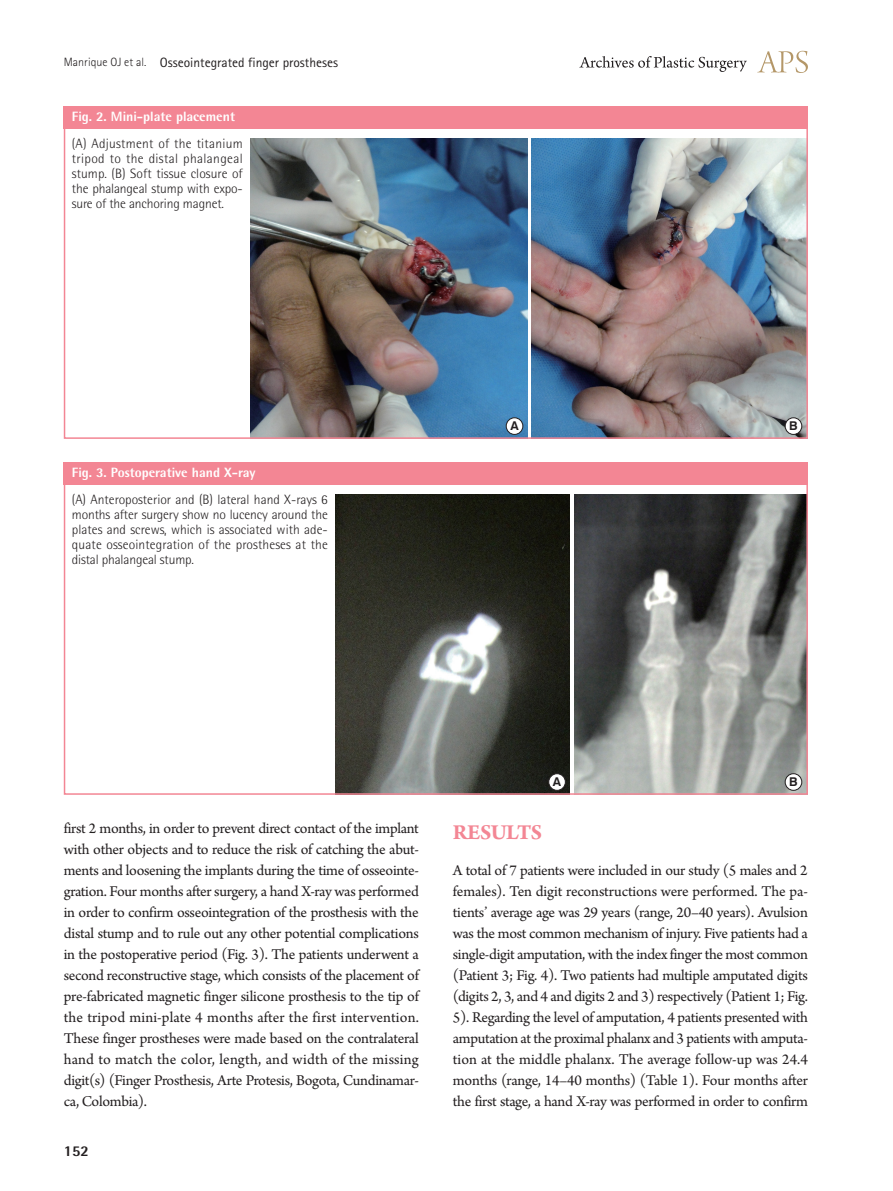
<style>
.page{position:relative;width:893px;height:1191px;background:#fff}
.page>*{position:absolute;margin:0;border:0;box-sizing:border-box;transform-origin:0 0}
.대제목{font:700 22.5px "Arno Pro";letter-spacing:-.02em;color:#f38694}
.본문{font:15.75px/21px "Arno Pro";letter-spacing:-.02em;color:#231f20;text-align:justify}
.본문_0{font:15.75px/21px "Arno Pro";letter-spacing:-.02em;color:#231f20;text-align:justify}
.t1{font:800 15px "Rotis Semi Sans Std";color:#231f20}
.그림설명{font:300 13.5px/15px "Rotis Semi Sans Std";letter-spacing:-.01em;color:#231f20;text-align:justify}
.표그림제목{font:800 13.5px "Rotis Semi Sans Std";color:#fff}
.하시라_제목{font:13.5px "Rotis Sans Serif Std";color:#231f20}
.t2{font:700 12.15px "Swiss 721 BT";color:#231f20}
.s1{font-weight:300;font-size:12px}
</style>
<div class="page">
<svg style="left:757px;top:51px;width:51px;height:22px"></svg>
<svg style="left:579px;top:56px;width:168px;height:16px"></svg>
<div style="left:64px;top:106px;width:744px;height:23px;background:#f38694"></div>
<img style="left:531px;top:138px;width:274px;height:298px">
<img style="left:251px;top:138px;width:276px;height:298px">
<div style="left:785px;top:418px;width:17px;height:16px;background:#fff;border-radius:50%"></div>
<div style="left:785px;top:417px;width:17px;height:17px;border:1px solid #231f20;border-radius:50%"></div>
<div style="left:506px;top:418px;width:17px;height:16px;background:#fff;border-radius:50%"></div>
<div style="left:506px;top:417px;width:17px;height:17px;border:1px solid #231f20;border-radius:50%"></div>
<div style="left:64px;top:106px;width:744px;height:333px;border:2px solid #f38694"></div>
<div style="left:64px;top:462px;width:744px;height:22px;background:#f38694"></div>
<img style="left:574px;top:494px;width:231px;height:297px">
<img style="left:336px;top:494px;width:234px;height:297px">
<div style="left:785px;top:773px;width:17px;height:17px;background:#fff;border-radius:50%"></div>
<div style="left:785px;top:773px;width:17px;height:17px;border:1px solid #231f20;border-radius:50%"></div>
<div style="left:549px;top:773px;width:16px;height:17px;background:#fff;border-radius:50%"></div>
<div style="left:549px;top:773px;width:17px;height:17px;border:1px solid #231f20;border-radius:50%"></div>
<div style="left:64px;top:462px;width:744px;height:332px;border:2px solid #f38694"></div>
<p class="하시라_제목" style="left:64px;top:54px;width:276px"><span class="s1">Manrique OJ et al.</span> Osseointegrated finger prostheses</p>
<p class="표그림제목" style="left:72px;top:108px;width:165px">Fig. 2. Mini-plate placement</p>
<p class="그림설명" style="left:72px;top:136px;width:172px">(A) Adjustment of the titanium tripod to the distal phalangeal stump. (B) Soft tissue closure of the phalangeal stump with expo&shy;sure of the anchoring magnet.</p>
<p class="표그림제목" style="left:72px;top:464px;width:185px">Fig. 3. Postoperative hand X-ray</p>
<p class="그림설명" style="left:72px;top:492px;width:257px">(A) Anteroposterior and (B) lateral hand X-rays 6 months after surgery show no lucency around the plates and screws, which is associated with ade&shy;quate osseointegration of the prostheses at the distal phalangeal stump.</p>
<p class="t2" style="left:510px;top:419px;width:10px">A</p>
<p class="t2" style="left:789px;top:419px;width:10px">B</p>
<p class="t2" style="left:553px;top:774px;width:10px">A</p>
<p class="t2" style="left:789px;top:774px;width:10px">B</p>
<p class="본문" style="left:64px;top:819px;width:357px">first 2 months, in order to prevent direct contact of the implant with other objects and to reduce the risk of catching the abut&shy;ments and loosening the implants during the time of osseointe&shy;gration. Four months after surgery, a hand X-ray was performed in order to confirm osseointegration of the prosthesis with the distal stump and to rule out any other potential complications in the postoperative period (Fig. 3). The patients underwent a second reconstructive stage, which consists of the placement of pre-fabricated magnetic finger silicone prosthesis to the tip of the tripod mini-plate 4 months after the first intervention.<br>These finger prostheses were made based on the contralateral hand to match the color, length, and width of the missing digit(s) (Finger Prosthesis, Arte Protesis, Bogota, Cundinamar&shy;ca, Colombia).</p>
<p class="대제목" style="left:453px;top:819px;width:91px">RESULTS</p>
<p class="본문_0" style="left:453px;top:861px;width:357px">A total of 7 patients were included in our study (5 males and 2 females). Ten digit reconstructions were performed. The pa&shy;tients’ average age was 29 years (range, 20–40 years). Avulsion was the most common mechanism of injury. Five patients had a single-digit amputation, with the index finger the most common (Patient 3; Fig. 4). Two patients had multiple amputated digits (digits 2, 3, and 4 and digits 2 and 3) respectively (Patient 1; Fig.<br>5). Regarding the level of amputation, 4 patients presented with amputation at the proximal phalanx and 3 patients with amputa&shy;tion at the middle phalanx. The average follow-up was 24.4 months (range, 14–40 months) (Table 1). Four months after the first stage, a hand X-ray was performed in order to confirm</p>
<p class="t1" style="left:64px;top:1141px;width:27px">152</p>
</div>
